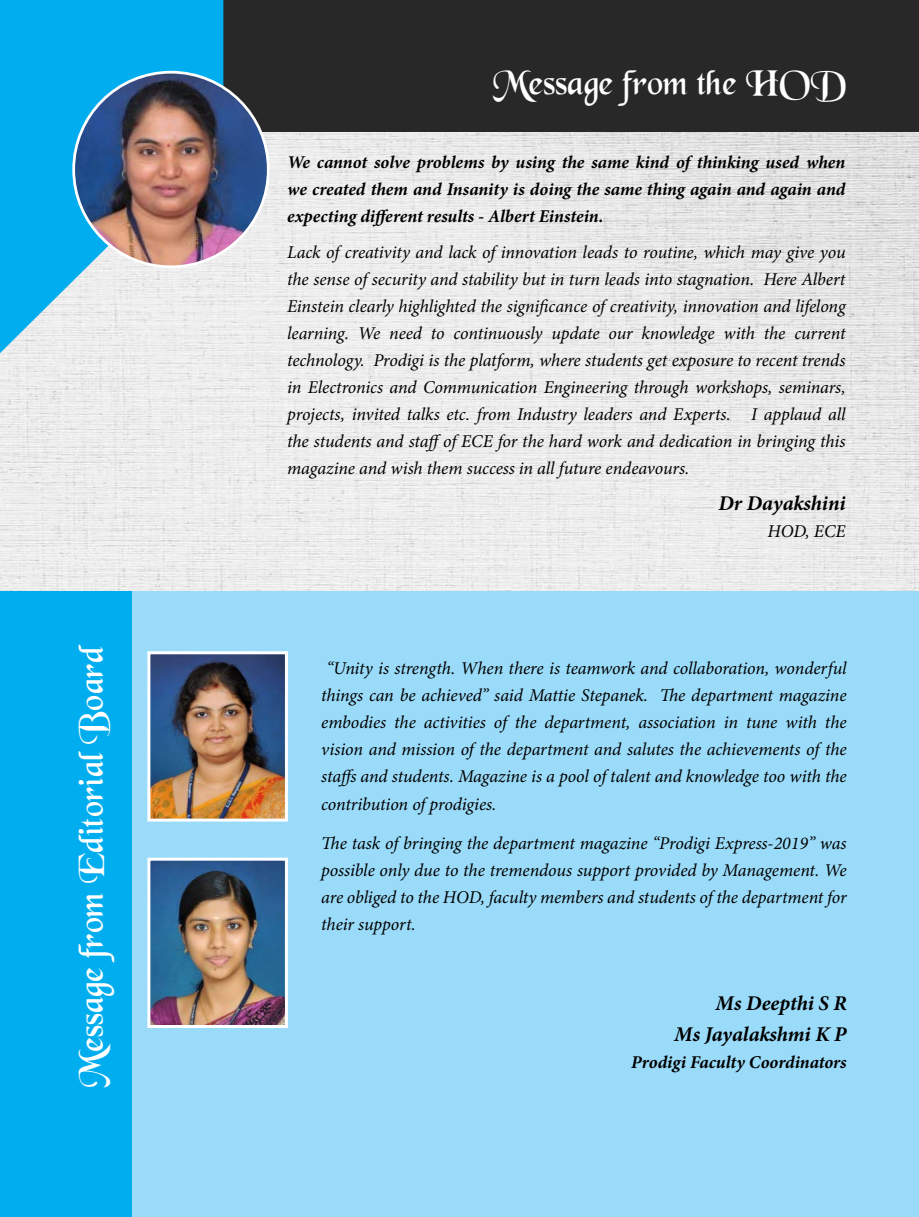
<style>
.page{position:relative;width:919px;height:1217px;background:#fff}
.page>*{position:absolute;margin:0;border:0;box-sizing:border-box;transform-origin:0 0}
.t1{font:36px "Black Chancery";color:#fff}
.t2{font:italic 700 21px/31.2px "Minion Pro";letter-spacing:-.005em;color:#000;text-align:right}
.t3{font:italic 18px/27px "Minion Pro";letter-spacing:-.005em;color:#000;text-align:justify}
.t4{font:italic 700 18px/27px "Minion Pro";letter-spacing:-.005em;color:#000;text-align:justify}
</style>
<div class="page">
<img style="left:0;top:132px;width:918px;height:459px">
<div style="left:0;top:591px;width:918px;height:625px;background:#9adbf9"></div>
<div style="left:66px;top:0;width:852px;height:132px;background:#292829"></div>
<svg style="left:0;top:0;width:223px;height:353px;background:#48c1ee"></svg>
<img style="left:74px;top:72px;width:194px;height:195px;border-radius:97px">
<div style="left:0;top:591px;width:132px;height:625px;background:#00aeef"></div>
<img style="left:151px;top:655px;width:133px;height:162px">
<div style="left:147px;top:651px;width:141px;height:170px;border:3px solid #fff"></div>
<img style="left:151px;top:861px;width:133px;height:162px">
<div style="left:147px;top:857px;width:141px;height:170px;border:3px solid #fff"></div>
<h1 class="t1" style="left:72px;top:1086px;width:444px;rotate:-90deg">Message from Editorial Board</h1>
<h1 class="t1" style="left:493px;top:64px;width:354px">Message from the HOD</h1>
<p class="t4" style="left:287px;top:149px;width:559px">We cannot solve problems by using the same kind of thinking used when we created them and Insanity is doing the same thing again and again and expecting different results - Albert Einstein.</p>
<p class="t3" style="left:287px;top:239px;width:560px">Lack of creativity and lack of innovation leads to routine, which may give you the sense of security and stability but in turn leads into stagnation. Here Albert Einstein clearly highlighted the significance of creativity, innovation and lifelong learning. We need to continuously update our knowledge with the current technology. Prodigi is the platform, where students get exposure to recent trends in Electronics and Communication Engineering through workshops, seminars, projects, invited talks etc. from Industry leaders and Experts. I applaud all the students and staffof ECE for the hard work and dedication in bringing this magazine and wish them success in all future endeavours.</p>
<p class="t2" style="left:718px;top:487px;width:129px">Dr Dayakshini</p>
<p class="t3" style="left:767px;top:517px;width:79px">HOD, ECE</p>
<p class="t3" style="left:321px;top:655px;width:527px">“Unity is strength. When there is teamwork and collaboration, wonderful things can be achieved” said Mattie Stepanek. The department magazine embodies the activities of the department, association in tune with the vision and mission of the department and salutes the achievements of the staffs and students. Magazine is a pool of talent and knowledge too with the contribution of prodigies.</p>
<p class="t3" style="left:321px;top:829px;width:527px">The task of bringing the department magazine “Prodigi Express-2019” was possible only due to the tremendous support provided by Management. We are obliged to the HOD, faculty members and students of the department for their support.</p>
<p class="t2" style="left:674px;top:986px;width:174px">Ms Deepthi S R<br>Ms Jayalakshmi K P</p>
<p class="t4" style="left:631px;top:1048px;width:217px">Prodigi Faculty Coordinators</p>
</div>
